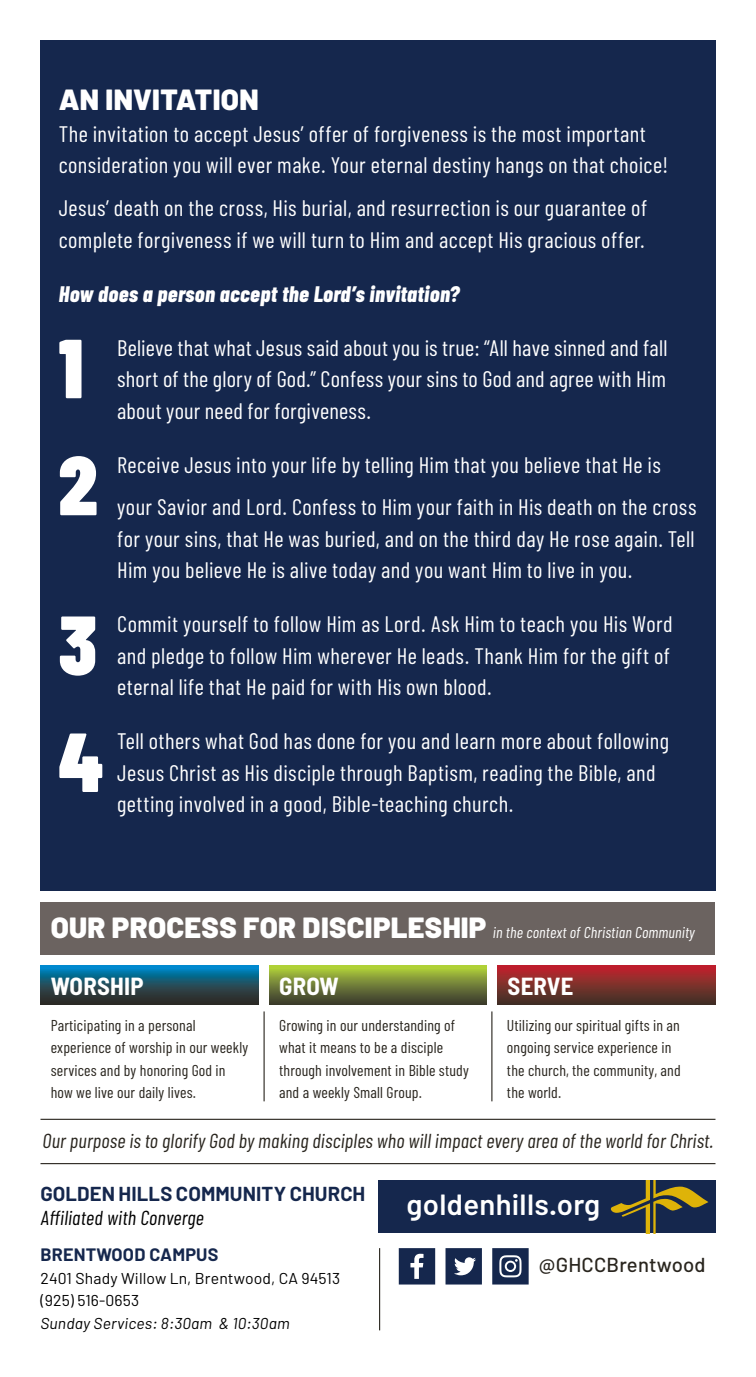
<style>
.page{position:relative;width:756px;height:1377px;background:#fff}
.page>*{position:absolute;margin:0;border:0;box-sizing:border-box;transform-origin:0 0}
.t1{font:900 83.48px "Barlow Condensed";color:#fff}
.t2{font:600 29.25px "Barlow";letter-spacing:.01em;color:#fff}
.t3{font:900 29.25px "Barlow";letter-spacing:.01em;color:#fff}
.t4{font:700 semi-condensed 24.75px "Barlow";letter-spacing:.01em;color:#fff}
.t5{font:22.5px/31.5px "Barlow Condensed";letter-spacing:.02em;color:#fff}
.t6{font:italic 800 22.5px "Barlow Condensed";letter-spacing:.015em;color:#fff}
.t7{font:italic 20.25px "Barlow Condensed";letter-spacing:.01em;color:#29251e}
.t8{font:700 20.25px "Barlow";letter-spacing:.005em;color:#15274d}
.t9{font:italic 20.25px "Barlow Condensed";letter-spacing:.01em;color:#000}
.t10{font:500 20.25px "Barlow";letter-spacing:.01em;color:#29251e}
.t11{font:700 18px "Barlow";letter-spacing:.01em;color:#15274d}
.t12{font:15.75px/22.5px "Barlow Condensed";letter-spacing:.01em;color:#29251e}
.t13{font:italic 15.75px "Barlow Condensed";letter-spacing:.01em;color:#fff}
.t14{font:15.75px/22.5px "Barlow";letter-spacing:.01em;color:#000}
.t15{font:italic 15.75px "Barlow";letter-spacing:.01em;color:#000}
.s1{font-family:"Barlow";font-weight:900;font-style:normal;font-size:29.25px}
</style>
<div class="page">
<div style="left:40px;top:902px;width:676px;height:53px;background:#6b6360"></div>
<div style="left:378px;top:1180px;width:338px;height:53px;background:#15274d"></div>
<svg style="left:40px;top:965px;width:218px;height:40px"></svg>
<div style="left:269px;top:965px;width:218px;height:40px;background:linear-gradient(to bottom,#b4d53d,#37362f)"></div>
<div style="left:498px;top:965px;width:217px;height:40px;background:linear-gradient(to bottom,#c5252e,#3d3426)"></div>
<hr style="left:264px;top:1011px;width:1px;height:90px;background:#29251e">
<hr style="left:379px;top:1248px;width:1px;height:82px;background:#29251e">
<hr style="left:491px;top:1011px;width:1px;height:90px;background:#29251e">
<svg style="left:492px;top:1248px;width:37px;height:37px"></svg>
<svg style="left:446px;top:1248px;width:36px;height:37px"></svg>
<svg style="left:399px;top:1248px;width:36px;height:37px"></svg>
<hr style="left:40px;top:1119px;width:676px;height:1px;background:#29251e">
<hr style="left:40px;top:1163px;width:676px;height:1px;background:#29251e">
<svg style="left:611px;top:1180px;width:97px;height:53px"></svg>
<div style="left:40px;top:40px;width:676px;height:851px;background:#15274d"></div>
<h2 class="t3" style="left:59px;top:82px;width:201px">AN INVITATION</h2>
<p class="t5" style="left:59px;top:117px;width:611px">The invitation to accept Jesus’ offer of forgiveness is the most important consideration you will ever make. Your eternal destiny hangs on that choice!</p>
<p class="t5" style="left:59px;top:192px;width:590px">Jesus’ death on the cross, His burial, and resurrection is our guarantee of complete forgiveness if we will turn to Him and accept His gracious offer.</p>
<p class="t6" style="left:59px;top:279px;width:402px">How does a person accept the Lord’s invitation?</p>
<h1 class="t1" style="left:59px;top:316px;width:26px">1</h1>
<p class="t5" style="left:117px;top:331px;width:552px;text-align:justify">Believe that what Jesus said about you is true: “All have sinned and fall short of the glory of God.” Confess your sins to God and agree with Him about your need for forgiveness.</p>
<h1 class="t1" style="left:59px;top:433px;width:40px">2</h1>
<p class="t5" style="left:117px;top:443px;width:581px;line-height:42.8px">Receive Jesus into your life by telling Him that you believe that He is your Savior and Lord. Confess to Him your faith in His death on the cross</p>
<p class="t5" style="left:117px;top:522px;width:579px">for your sins, that He was buried, and on the third day He rose again. Tell<br>Him you believe He is alive today and you want Him to live in you.</p>
<h1 class="t1" style="left:59px;top:593px;width:39px">3</h1>
<p class="t5" style="left:117px;top:608px;width:557px;text-align:justify">Commit yourself to follow Him as Lord. Ask Him to teach you His Word and pledge to follow Him wherever He leads. Thank Him for the gift of eternal life that He paid for with His own blood.</p>
<h1 class="t1" style="left:59px;top:710px;width:46px">4</h1>
<p class="t5" style="left:117px;top:725px;width:553px">Tell others what God has done for you and learn more about following<br>Jesus Christ as His disciple through Baptism, reading the Bible, and getting involved in a good, Bible-teaching church.</p>
<p class="t13" style="left:51px;top:923px;width:646px"><span class="s1">OUR PROCESS FOR DISCIPLESHIP</span> in the context of Christian Community</p>
<p class="t4" style="left:51px;top:971px;width:94px">WORSHIP</p>
<p class="t12" style="left:51px;top:1013px;width:199px">Participating in a personal experience of worship in our weekly services and by honoring God in how we live our daily lives.</p>
<p class="t12" style="left:279px;top:1013px;width:191px">Growing in our understanding of what it means to be a disciple through involvement in Bible study and a weekly Small Group.</p>
<p class="t12" style="left:507px;top:1014px;width:175px">Utilizing our spiritual gifts in an ongoing service experience in the church, the community, and the world.</p>
<p class="t4" style="left:279px;top:971px;width:61px">GROW</p>
<p class="t4" style="left:508px;top:971px;width:67px">SERVE</p>
<p class="t7" style="left:42px;top:1128px;width:673px">Our purpose is to glorify God by making disciples who will impact every area of the world for Christ.</p>
<p class="t8" style="left:40px;top:1181px;width:326px">GOLDEN HILLS COMMUNITY CHURCH</p>
<p class="t9" style="left:40px;top:1205px;width:165px">Affiliated with Converge</p>
<p class="t11" style="left:40px;top:1244px;width:179px">BRENTWOOD CAMPUS</p>
<p class="t14" style="left:40px;top:1266px;width:301px">2401 Shady Willow Ln, Brentwood, CA 94513 (925) 516-0653</p>
<p class="t15" style="left:40px;top:1313px;width:251px">Sunday Services: 8:30am &amp; 10:30am</p>
<h2 class="t2" style="left:407px;top:1186px;width:195px">goldenhills.org</h2>
<p class="t10" style="left:539px;top:1252px;width:168px">@GHCCBrentwood</p>
</div>
